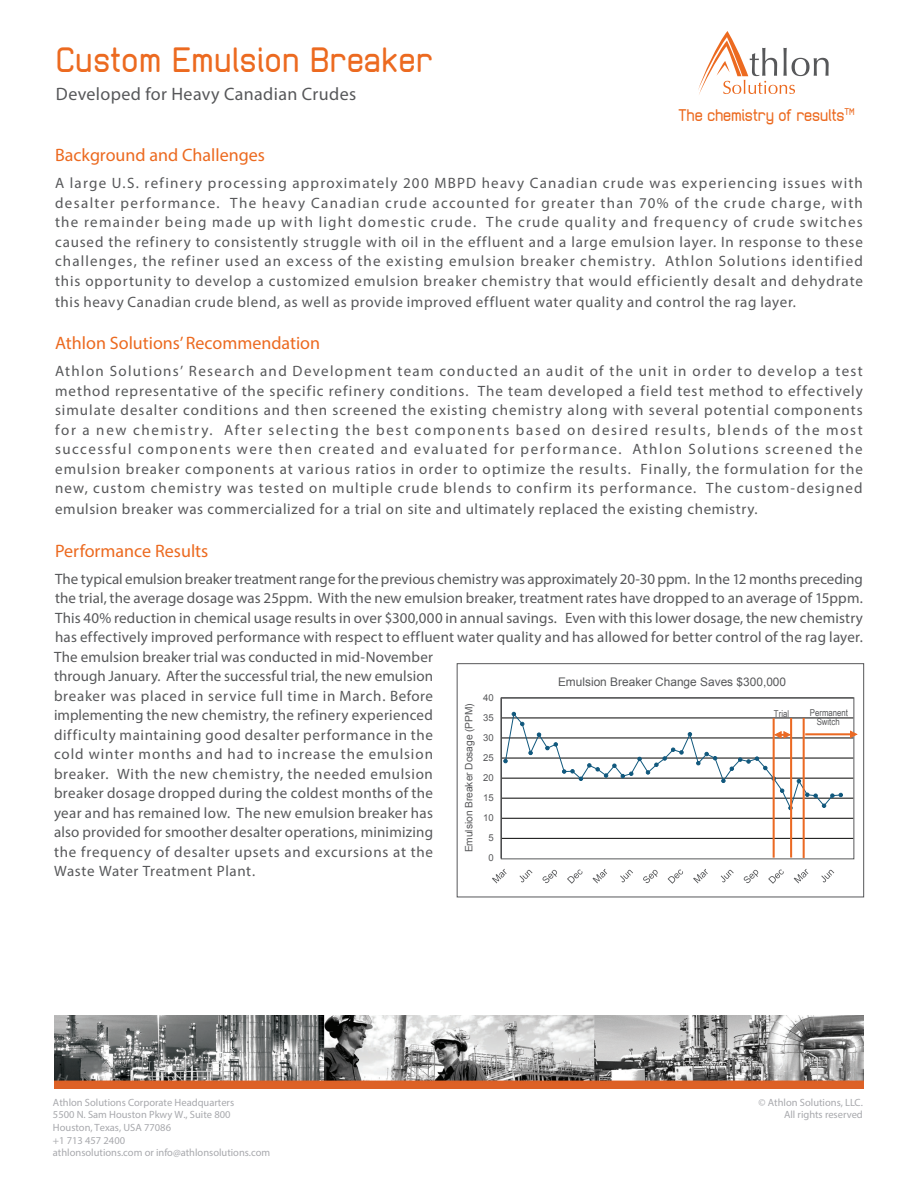
<style>
.page{position:relative;width:918px;height:1188px;background:#fff}
.page>*{position:absolute;margin:0;border:0;box-sizing:border-box;transform-origin:0 0}
.t1{font:37.5px "Bennu Sans A Med";letter-spacing:.02em;color:#ec6a20}
.t2{font:18px "Myriad Pro";color:#ec6a20}
.t3{font:18px "Myriad Pro";letter-spacing:.02em;color:#57585a}
.t4{font:18px "Bennu Sans A Med";color:#ec6a20}
.Paragraph_Style_1{font:15px/19.5px "Myriad Pro";letter-spacing:.025em;color:#57585a;text-align:justify}
.t5{font:11.85px "Arial";color:#57585a}
.t6{font:10.5px/12.6px "Myriad Pro";color:#a8a9ad}
.t7{font:10.2px "Arial";letter-spacing:-.005em;color:#57585a}
.t8{font:9.6px/9px "Arial Narrow";color:#57585a;text-align:center}
.t9{font:9.6px "Arial";color:#57585a}
</style>
<div class="page">
<svg style="left:698px;top:31px;width:131px;height:64px"></svg>
<img style="left:54px;top:1015px;width:810px;height:73px">
<svg style="left:501px;top:697px;width:353px;height:160px"></svg>
<div style="left:501px;top:698px;width:353px;height:161px;border:1px solid #58595b"></div>
<svg style="left:492px;top:869px;width:15px;height:14px"></svg>
<svg style="left:519px;top:870px;width:14px;height:12px"></svg>
<svg style="left:542px;top:870px;width:15px;height:13px"></svg>
<svg style="left:567px;top:870px;width:16px;height:14px"></svg>
<svg style="left:592px;top:869px;width:15px;height:14px"></svg>
<svg style="left:620px;top:870px;width:13px;height:12px"></svg>
<svg style="left:643px;top:870px;width:15px;height:13px"></svg>
<svg style="left:668px;top:870px;width:15px;height:14px"></svg>
<svg style="left:693px;top:869px;width:15px;height:14px"></svg>
<svg style="left:721px;top:870px;width:13px;height:12px"></svg>
<svg style="left:744px;top:870px;width:14px;height:13px"></svg>
<svg style="left:768px;top:870px;width:16px;height:14px"></svg>
<svg style="left:794px;top:869px;width:14px;height:14px"></svg>
<svg style="left:821px;top:870px;width:13px;height:12px"></svg>
<hr style="left:773px;top:718px;width:2px;height:140px;background:#eb6923">
<hr style="left:790px;top:718px;width:2px;height:140px;background:#eb6923">
<svg style="left:503px;top:712px;width:340px;height:98px"></svg>
<hr style="left:805px;top:733px;width:47px;height:2px;background:#eb6923">
<svg style="left:850px;top:730px;width:8px;height:8px"></svg>
<hr style="left:803px;top:718px;width:2px;height:140px;background:#eb6923">
<div style="left:457px;top:663px;width:407px;height:234px;border:1px solid #57585a"></div>
<p class="t1" style="left:56px;top:36px;width:378px">Custom Emulsion Breaker</p>
<p class="t3" style="left:56px;top:83px;width:302px">Developed for Heavy Canadian Crudes</p>
<p class="t4" style="left:678px;top:104px;width:178px">The chemistry of results<sup>TM</sup></p>
<p class="t2" style="left:55px;top:144px;width:211px">Background and Challenges</p>
<p class="Paragraph_Style_1" style="left:55px;top:173px;width:809px">A large U.S. refinery processing approximately 200 MBPD heavy Canadian crude was experiencing issues with desalter performance. The heavy Canadian crude accounted for greater than 70% of the crude charge, with the remainder being made up with light domestic crude. The crude quality and frequency of crude switches caused the refinery to consistently struggle with oil in the effluent and a large emulsion layer. In response to these challenges, the refiner used an excess of the existing emulsion breaker chemistry. Athlon Solutions identified this opportunity to develop a customized emulsion breaker chemistry that would efficiently desalt and dehydrate</p>
<p class="Paragraph_Style_1" style="left:55px;top:292px;width:742px">this heavy Canadian crude blend, as well as provide improved effluent water quality and control the rag layer.</p>
<p class="t2" style="left:55px;top:332px;width:267px">Athlon Solutions’ Recommendation</p>
<p class="Paragraph_Style_1" style="left:55px;top:361px;width:809px">Athlon Solutions’ Research and Development team conducted an audit of the unit in order to develop a test method representative of the specific refinery conditions. The team developed a field test method to effectively simulate desalter conditions and then screened the existing chemistry along with several potential components for a new chemistry. After selecting the best components based on desired results, blends of the most successful components were then created and evaluated for performance. Athlon Solutions screened the emulsion breaker components at various ratios in order to optimize the results. Finally, the formulation for the new, custom chemistry was tested on multiple crude blends to confirm its performance. The custom-designed</p>
<p class="Paragraph_Style_1" style="left:55px;top:499px;width:704px">emulsion breaker was commercialized for a trial on site and ultimately replaced the existing chemistry.</p>
<p class="t2" style="left:55px;top:540px;width:155px">Performance Results</p>
<p class="Paragraph_Style_1" style="left:54px;top:569px;width:810px;text-align:left">The typical emulsion breaker treatment range for the previous chemistry was approximately 20-30 ppm. In the 12 months preceding the trial, the average dosage was 25ppm. With the new emulsion breaker, treatment rates have dropped to an average of 15ppm.<br>This 40% reduction in chemical usage results in over $300,000 in annual savings. Even with this lower dosage, the new chemistry has effectively improved performance with respect to effluent water quality and has allowed for better control of the rag layer.<br>The emulsion breaker trial was conducted in mid-November<br>through January. After the successful trial, the new emulsion<br>breaker was placed in service full time in March. Before<br>implementing the new chemistry, the refinery experienced<br>difficulty maintaining good desalter performance in the<br>cold winter months and had to increase the emulsion<br>breaker. With the new chemistry, the needed emulsion<br>breaker dosage dropped during the coldest months of the<br>year and has remained low. The new emulsion breaker has<br>also provided for smoother desalter operations, minimizing<br>the frequency of desalter upsets and excursions at the<br>Waste Water Treatment Plant.</p>
<p class="t5" style="left:558px;top:674px;width:230px">Emulsion Breaker Change Saves $300,000</p>
<p class="t8" style="left:774px;top:708px;width:17px">Trial</p>
<p class="t8" style="left:810px;top:708px;width:40px">Permanent<br>Switch</p>
<p class="t9" style="left:483px;top:691px;width:12px">40</p>
<p class="t7" style="left:462px;top:852px;width:150px;rotate:-90deg">Emulsion Breaker Dosage (PPM)</p>
<p class="t9" style="left:483px;top:711px;width:12px">35</p>
<p class="t9" style="left:483px;top:731px;width:12px">30</p>
<p class="t9" style="left:483px;top:751px;width:12px">25</p>
<p class="t9" style="left:483px;top:772px;width:12px">20</p>
<p class="t9" style="left:483px;top:792px;width:12px">15</p>
<p class="t9" style="left:483px;top:812px;width:12px">10</p>
<p class="t9" style="left:489px;top:832px;width:7px">5</p>
<p class="t9" style="left:489px;top:852px;width:7px">0</p>
<p class="t6" style="left:53px;top:1096px;width:219px">Athlon Solutions Corporate Headquarters<br>5500 N. Sam Houston Pkwy W., Suite 800<br>Houston, Texas, USA 77086<br>+1 713 457 2400<br>athlonsolutions.com or info@athlonsolutions.com</p>
<p class="t6" style="left:759px;top:1096px;width:106px;text-align:right">© Athlon Solutions, LLC.<br>All rights reserved</p>
</div>
